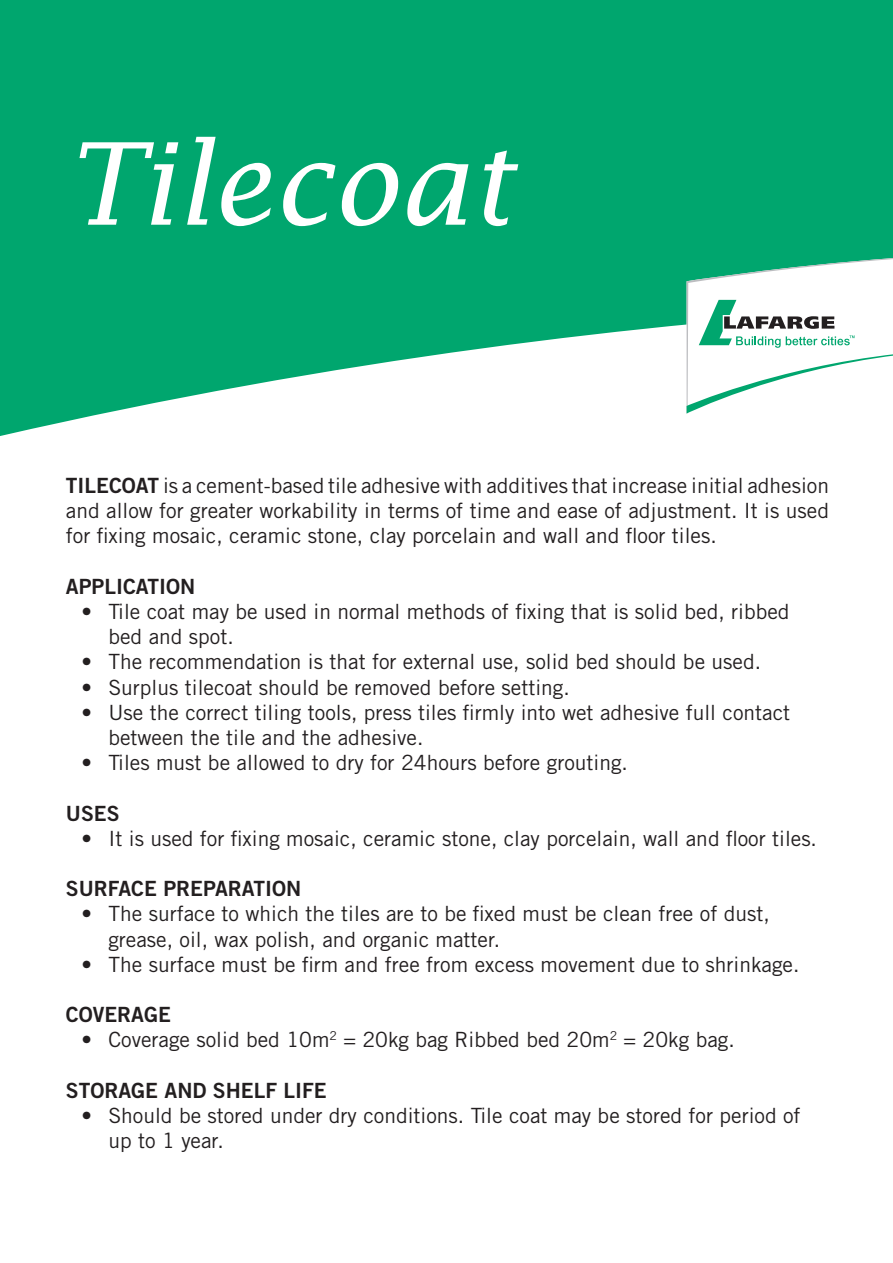
<style>
.page{position:relative;width:893px;height:1263px;background:#fff}
.page>*{position:absolute;margin:0;border:0;box-sizing:border-box;transform-origin:0 0}
.t1{font:italic 114px "Lucida Fax";color:#fff}
.t2{font:21px/25.2px "Trade Gothic";color:#231f20}
.t3{font:21px "Trade Gothic Bold Two";color:#231f20}
.s1{font-family:"Trade Gothic Bold Two"}
</style>
<div class="page">
<svg style="left:0;top:0;width:893px;height:436px;fill:#00a66e"></svg>
<svg style="left:687px;top:258px;width:206px;height:155px"></svg>
<h1 class="t1" style="left:66px;top:119px;width:448px">Tilecoat</h1>
<p class="t2" style="left:66px;top:473px;width:765px;text-align:justify"><span class="s1">TILECOAT</span> is a cement-based tile adhesive with additives that increase initial adhesion and allow for greater workability in terms of time and ease of adjustment. It is used for fixing mosaic, ceramic stone, clay porcelain and wall and floor tiles.</p>
<p class="t3" style="left:66px;top:573px;width:131px">APPLICATION</p>
<p class="t2" style="left:108px;top:599px;width:683px;text-indent:-27px">• Tile coat may be used in normal methods of fixing that is solid bed, ribbed bed and spot.</p>
<p class="t2" style="left:81px;top:649px;width:681px">• The recommendation is that for external use, solid bed should be used.</p>
<p class="t2" style="left:81px;top:674px;width:490px">• Surplus tilecoat should be removed before setting.</p>
<p class="t2" style="left:108px;top:699px;width:683px;text-indent:-27px">• Use the correct tiling tools, press tiles firmly into wet adhesive full contact between the tile and the adhesive.</p>
<p class="t2" style="left:81px;top:750px;width:548px">• Tiles must be allowed to dry for 24hours before grouting.</p>
<p class="t3" style="left:66px;top:800px;width:55px">USES</p>
<p class="t2" style="left:81px;top:825px;width:737px">• It is used for fixing mosaic, ceramic stone, clay porcelain, wall and floor tiles.</p>
<p class="t3" style="left:66px;top:876px;width:237px">SURFACE PREPARATION</p>
<p class="t2" style="left:108px;top:901px;width:663px;text-indent:-27px">• The surface to which the tiles are to be fixed must be clean free of dust, grease, oil, wax polish, and organic matter.</p>
<p class="t2" style="left:81px;top:951px;width:720px">• The surface must be firm and free from excess movement due to shrinkage.</p>
<p class="t3" style="left:66px;top:1002px;width:107px">COVERAGE</p>
<p class="t2" style="left:81px;top:1027px;width:655px">• Coverage solid bed 10m<sup>2</sup> = 20kg bag Ribbed bed 20m<sup>2</sup> = 20kg bag.</p>
<p class="t3" style="left:66px;top:1077px;width:262px">STORAGE AND SHELF LIFE</p>
<p class="t2" style="left:108px;top:1103px;width:694px;text-indent:-27px">• Should be stored under dry conditions. Tile coat may be stored for period of up to 1 year.</p>
</div>
